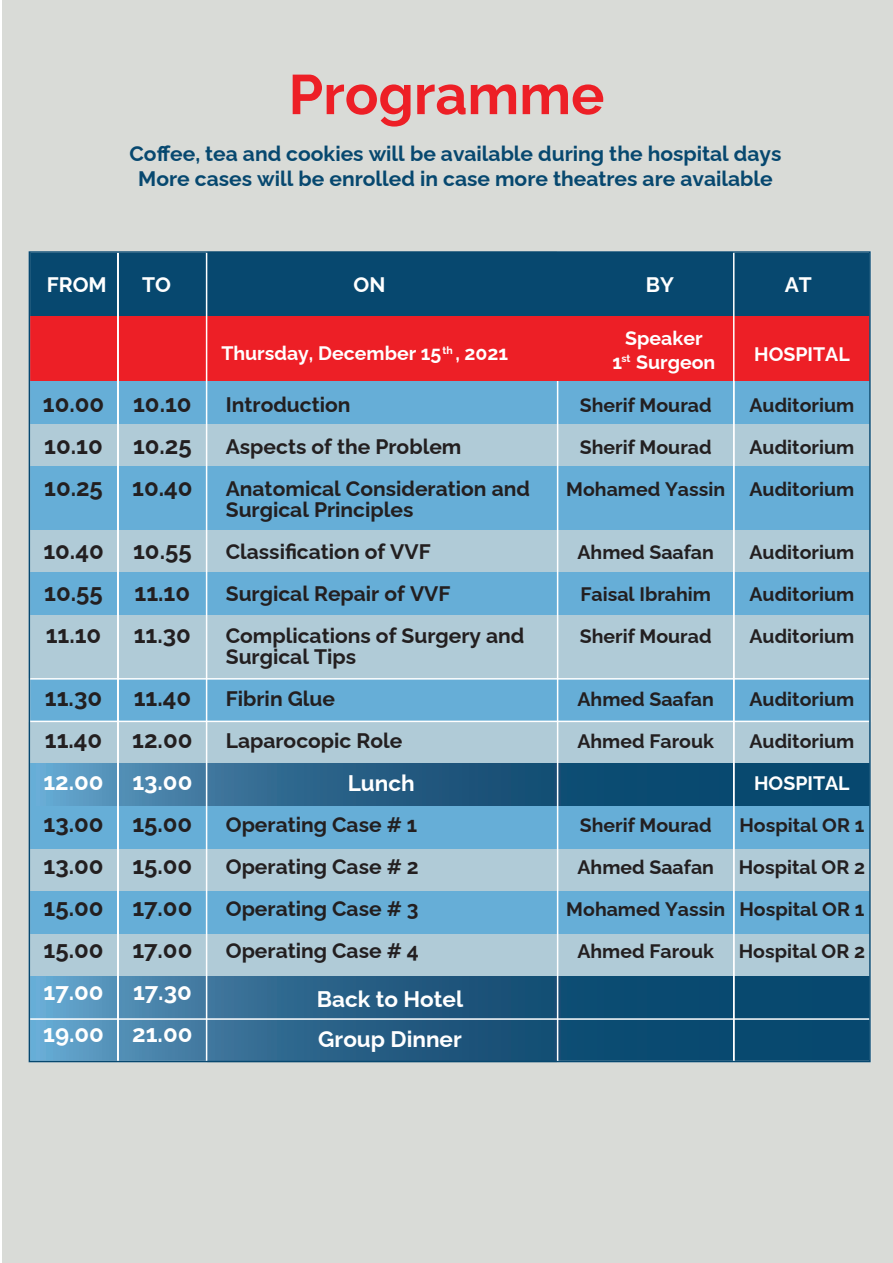
<style>
.page{position:relative;width:893px;height:1263px;background:#fff}
.page>*{position:absolute;margin:0;border:0;box-sizing:border-box;transform-origin:0 0}
.t1{font:700 55.65px "Raleway";color:#ed1f26}
.t2{font:700 24px/42px "Raleway";color:#231f20;text-align:justify}
.t3{font:700 24px/42px "Raleway";color:#fff}
.t4{font:700 22.5px/39.2px "Raleway";color:#fff}
.t5{font:700 21px/42px "Raleway";color:#231f20}
.t6{font:700 21px/25.2px "Raleway";color:#07486f;text-align:center}
.t7{font:700 21px "Raleway";color:#fff}
.t8{font:700 19.5px/42px "Raleway";color:#231f20}
.t9{font:700 19.5px/24px "Raleway";color:#fff;text-align:center}
.t10{font:700 10.5px "Raleway";color:#fff}
</style>
<div class="page">
<div style="left:2px;top:0;width:891px;height:1263px;background:#d9dbd7"></div>
<div style="left:29px;top:530px;width:841px;height:42px;background:#b0cbd7"></div>
<div style="left:29px;top:721px;width:841px;height:43px;background:#b0cbd7"></div>
<div style="left:29px;top:381px;width:841px;height:43px;background:#66aed7"></div>
<div style="left:29px;top:466px;width:841px;height:64px;background:#66aed7"></div>
<div style="left:29px;top:424px;width:841px;height:42px;background:#b0cbd7"></div>
<div style="left:29px;top:572px;width:841px;height:43px;background:#66aed7"></div>
<div style="left:29px;top:679px;width:841px;height:42px;background:#66aed7"></div>
<svg style="left:32px;top:764px;width:836px;height:42px"></svg>
<div style="left:29px;top:806px;width:841px;height:43px;background:#66aed7"></div>
<div style="left:29px;top:849px;width:841px;height:42px;background:#b0cbd7"></div>
<div style="left:29px;top:891px;width:841px;height:43px;background:#66aed7"></div>
<div style="left:29px;top:934px;width:841px;height:42px;background:#b0cbd7"></div>
<svg style="left:32px;top:976px;width:836px;height:42px"></svg>
<svg style="left:32px;top:1020px;width:836px;height:39px"></svg>
<div style="left:29px;top:615px;width:841px;height:64px;background:#b0cbd7"></div>
<div style="left:557px;top:251px;width:177px;height:811px;border:2px solid #fff"></div>
<div style="left:30px;top:252px;width:840px;height:65px;background:#07486f"></div>
<div style="left:29px;top:317px;width:841px;height:64px;background:#ed1f26"></div>
<div style="left:29px;top:678px;width:842px;height:44px;border:2px solid #fff"></div>
<div style="left:733px;top:251px;width:138px;height:811px;border:2px solid #fff"></div>
<div style="left:117px;top:251px;width:90px;height:811px;border:2px solid #fff"></div>
<hr style="left:29px;top:1018px;width:841px;height:2px;background:#fff">
<h1 class="t1" style="left:289px;top:50px;width:317px">Programme</h1>
<p class="t6" style="left:130px;top:138px;width:653px">Coffee, tea and cookies will be available during the hospital days<br>More cases will be enrolled in case more theatres are available</p>
<p class="t7" style="left:47px;top:268px;width:62px">FROM</p>
<p class="t7" style="left:142px;top:268px;width:30px">TO</p>
<p class="t7" style="left:353px;top:268px;width:33px">ON</p>
<p class="t7" style="left:646px;top:268px;width:30px">BY</p>
<p class="t7" style="left:785px;top:268px;width:29px">AT</p>
<p class="t2" style="left:43px;top:380px;width:63px">10.00<br>10.10<br>10.25</p>
<p class="t2" style="left:43px;top:527px;width:62px">10.40<br>10.55<br>11.10</p>
<p class="t2" style="left:45px;top:674px;width:59px">11.30<br>11.40</p>
<p class="t3" style="left:43px;top:758px;width:62px">12.00</p>
<p class="t2" style="left:44px;top:800px;width:62px">13.00<br>13.00<br>15.00<br>15.00</p>
<p class="t3" style="left:43px;top:968px;width:62px">17.00<br>19.00</p>
<p class="t2" style="left:132px;top:380px;width:62px">10.10<br>10.25<br>10.40</p>
<p class="t2" style="left:133px;top:527px;width:60px">10.55<br>11.10<br>11.30</p>
<p class="t2" style="left:132px;top:674px;width:62px">11.40<br>12.00</p>
<p class="t3" style="left:132px;top:758px;width:62px">13.00</p>
<p class="t2" style="left:132px;top:800px;width:62px">15.00<br>15.00<br>17.00<br>17.00</p>
<p class="t3" style="left:132px;top:968px;width:62px">17.30<br>21.00</p>
<p class="t9" style="left:221px;top:339px;width:288px">Thursday, December 15 , 2021</p>
<p class="t10" style="left:442px;top:342px;width:12px">th</p>
<p class="t5" style="left:226px;top:382px;width:306px">Introduction<br>Aspects of the Problem<br>Anatomical Consideration and</p>
<p class="t5" style="left:226px;top:487px;width:300px">Surgical Principles<br>Classification of VVF<br>Surgical Repair of VVF<br>Complications of Surgery and</p>
<p class="t5" style="left:226px;top:634px;width:178px">Surgical Tips<br>Fibrin Glue<br>Laparocopic Role</p>
<p class="t4" style="left:348px;top:761px;width:68px">Lunch</p>
<p class="t5" style="left:226px;top:802px;width:195px;text-align:justify">Operating Case # 1<br>Operating Case # 2<br>Operating Case # 3<br>Operating Case # 4</p>
<p class="t4" style="left:317px;top:977px;width:148px">Back to Hotel<br>Group Dinner</p>
<p class="t9" style="left:612px;top:324px;width:104px">Speaker<br>1 Surgeon</p>
<p class="t10" style="left:621px;top:350px;width:11px">st</p>
<p class="t8" style="left:566px;top:382px;width:160px;text-align:center">Sherif Mourad<br>Sherif Mourad<br>Mohamed Yassin</p>
<p class="t8" style="left:577px;top:529px;width:138px">Ahmed Saafan<br>Faisal Ibrahim<br>Sherif Mourad</p>
<p class="t9" style="left:754px;top:339px;width:97px">HOSPITAL</p>
<p class="t8" style="left:749px;top:382px;width:106px;text-align:justify">Auditorium Auditorium Auditorium</p>
<p class="t8" style="left:749px;top:529px;width:106px;text-align:justify">Auditorium Auditorium Auditorium</p>
<p class="t8" style="left:577px;top:676px;width:138px">Ahmed Saafan<br>Ahmed Farouk</p>
<p class="t8" style="left:566px;top:802px;width:160px;text-align:center">Sherif Mourad<br>Ahmed Saafan<br>Mohamed Yassin<br>Ahmed Farouk</p>
<p class="t8" style="left:749px;top:676px;width:106px">Auditorium<br>Auditorium</p>
<p class="t9" style="left:754px;top:769px;width:97px">HOSPITAL</p>
<p class="t8" style="left:739px;top:802px;width:128px;text-align:justify">Hospital OR 1<br>Hospital OR 2<br>Hospital OR 1<br>Hospital OR 2</p>
</div>
